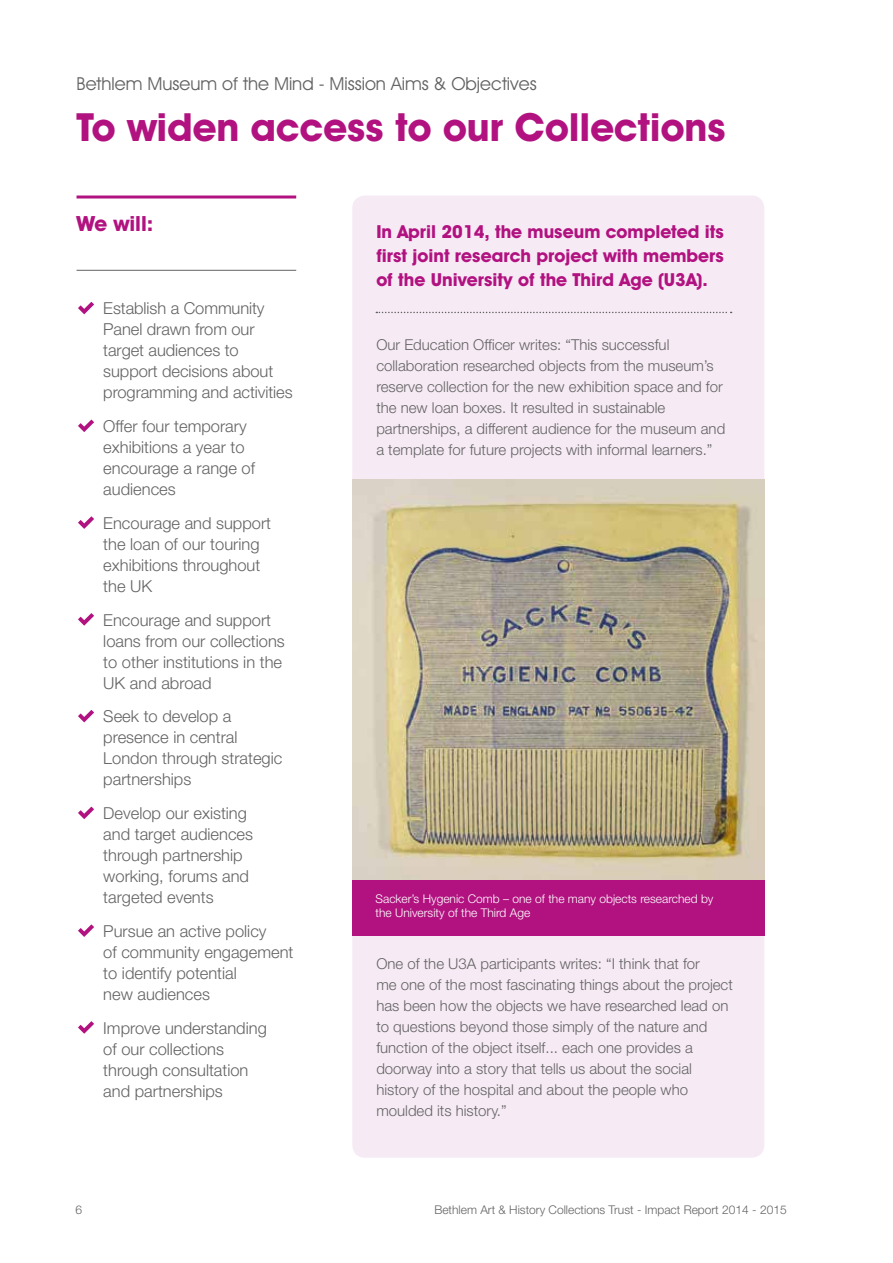
<style>
.page{position:relative;width:893px;height:1263px;background:#fff}
.page>*{position:absolute;margin:0;border:0;box-sizing:border-box;transform-origin:0 0}
.t1{font:700 39px "Avant Garde IT Cby BT";color:#b11280}
.t2{font:700 21px "Avant Garde IT Cby BT";color:#b11280}
.t3{font:700 18px/24px "Avant Garde IT Cby BT";color:#b11280;text-align:justify}
.t4{font:18px "Avant Garde IT Cby BT";color:#646363}
.t5{font:300 16.5px/21px "Helvetica Neue LT Std";color:#646363}
.t6{font:300 15px/21px "Helvetica Neue LT Std";color:#646363}
.t7{font:300 12px/14.4px "Helvetica Neue LT Std";color:#fff}
.t8{font:300 12px "Helvetica Neue LT Std";color:#646363}
</style>
<div class="page">
<hr style="left:77px;top:270px;width:219px;height:1px;background:#646363">
<svg style="left:78px;top:302px;width:16px;height:13px"></svg>
<svg style="left:78px;top:419px;width:16px;height:13px"></svg>
<svg style="left:78px;top:516px;width:16px;height:13px"></svg>
<svg style="left:78px;top:613px;width:16px;height:13px"></svg>
<svg style="left:78px;top:710px;width:16px;height:13px"></svg>
<svg style="left:78px;top:806px;width:16px;height:13px"></svg>
<svg style="left:78px;top:924px;width:16px;height:13px"></svg>
<svg style="left:78px;top:1021px;width:16px;height:13px"></svg>
<hr style="left:77px;top:195px;width:219px;height:3px;background:#b11280">
<div style="left:352px;top:195px;width:412px;height:963px;background:#f6ebf5;border-radius:13px"></div>
<svg style="left:376px;top:312px;width:356px;height:1px"></svg>
<img style="left:352px;top:480px;width:412px;height:401px">
<div style="left:352px;top:881px;width:412px;height:55px;background:#b11280"></div>
<p class="t4" style="left:77px;top:73px;width:462px">Bethlem Museum of the Mind - Mission Aims &amp; Objectives</p>
<h1 class="t1" style="left:77px;top:104px;width:651px">To widen access to our Collections</h1>
<p class="t2" style="left:77px;top:210px;width:79px">We will:</p>
<p class="t5" style="left:103px;top:298px;width:191px">Establish a Community<br>Panel drawn from our target audiences to support decisions about programming and activities</p>
<p class="t5" style="left:103px;top:415px;width:153px">Offer four temporary exhibitions a year to encourage a range of audiences</p>
<p class="t5" style="left:103px;top:512px;width:169px">Encourage and support the loan of our touring exhibitions throughout the UK</p>
<p class="t5" style="left:103px;top:609px;width:183px">Encourage and support loans from our collections to other institutions in the<br>UK and abroad</p>
<p class="t5" style="left:103px;top:706px;width:181px">Seek to develop a presence in central<br>London through strategic partnerships</p>
<p class="t5" style="left:103px;top:802px;width:151px">Develop our existing and target audiences through partnership working, forums and targeted events</p>
<p class="t5" style="left:103px;top:920px;width:192px">Pursue an active policy<br>of community engagement to identify potential<br>new audiences</p>
<p class="t5" style="left:103px;top:1017px;width:165px">Improve understanding of our collections through consultation and partnerships</p>
<p class="t3" style="left:376px;top:220px;width:349px">In April 2014, the museum completed its first joint research project with members of the University of the Third Age (U3A).</p>
<p class="t6" style="left:376px;top:334px;width:350px">Our Education Officer writes: “This successful collaboration researched objects from the museum’s reserve collection for the new exhibition space and for the new loan boxes. It resulted in sustainable partnerships, a different audience for the museum and a template for future projects with informal learners.”</p>
<p class="t7" style="left:376px;top:891px;width:339px">Sacker’s Hygenic Comb – one of the many objects researched by the University of the Third Age</p>
<p class="t6" style="left:376px;top:953px;width:358px">One of the U3A participants writes: “I think that for<br>me one of the most fascinating things about the project has been how the objects we have researched lead on to questions beyond those simply of the nature and function of the object itself... each one provides a doorway into a story that tells us about the social history of the hospital and about the people who moulded its history.”</p>
<p class="t8" style="left:75px;top:1202px;width:8px">6</p>
<p class="t8" style="left:434px;top:1202px;width:354px">Bethlem Art &amp; History Collections Trust - Impact Report 2014 - 2015</p>
</div>
